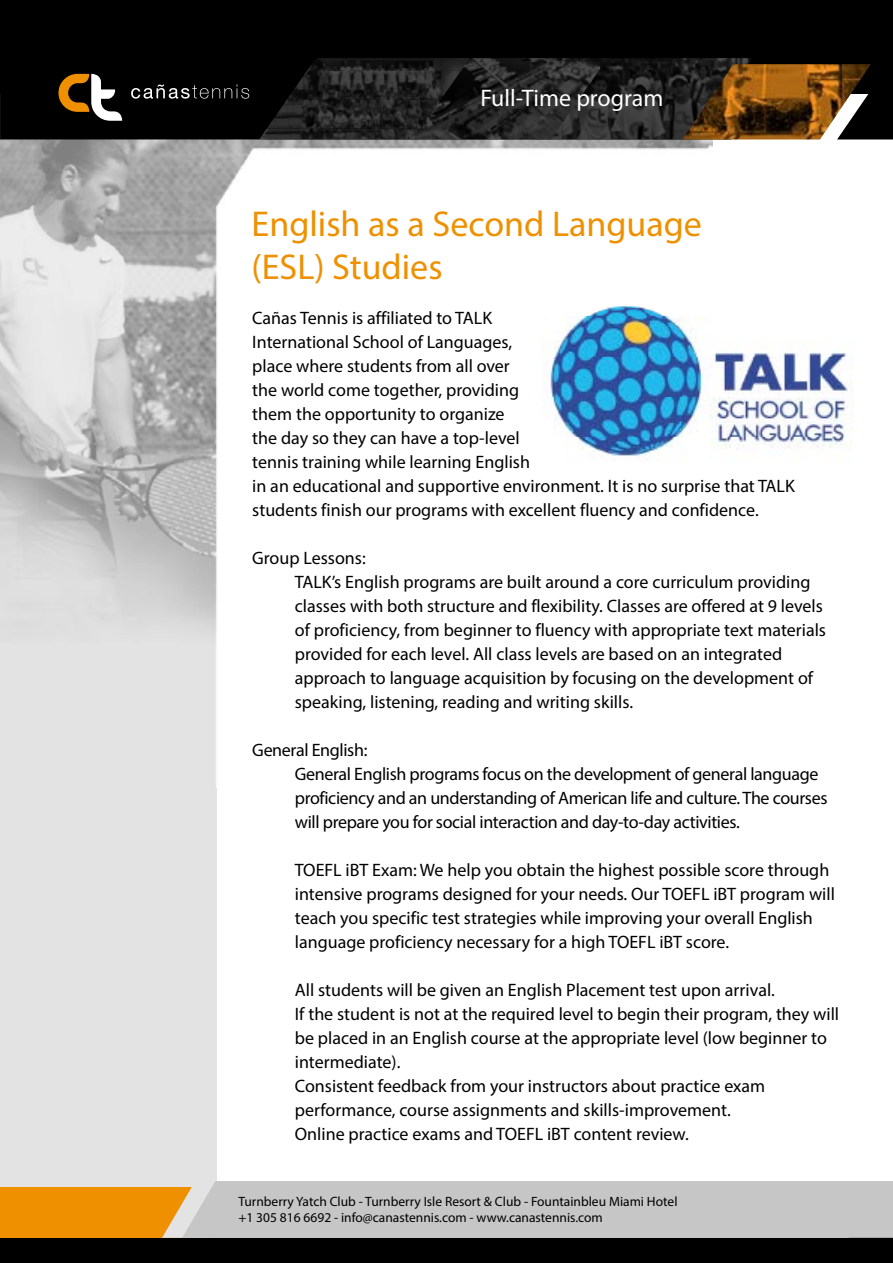
<style>
.page{position:relative;width:893px;height:1263px;background:#fff}
.page>*{position:absolute;margin:0;border:0;box-sizing:border-box;transform-origin:0 0}
.t1{font:36px/43.2px "Myriad Pro";color:#ef9000}
.t2{font:24px "Myriad Pro";color:#fff}
.t3{font:18px/24px "Myriad Pro";color:#000}
.t4{font:18px/24px "Myriad Pro";letter-spacing:-.02em;color:#000}
.t5{font:13.5px/16.2px "Myriad Pro";color:#000}
</style>
<div class="page">
<div style="left:0;top:216px;width:216px;height:1013px;background:#e3e3e3"></div>
<img style="left:0;top:139px;width:712px;height:497px">
<div style="left:0;top:0;width:893px;height:94px;background:#000"></div>
<div style="left:0;top:73px;width:287px;height:66px;background:#000"></div>
<img style="left:600px;top:58px;width:151px;height:81px">
<img style="left:421px;top:58px;width:179px;height:81px">
<img style="left:307px;top:58px;width:163px;height:13px">
<img style="left:287px;top:71px;width:174px;height:29px">
<img style="left:267px;top:100px;width:174px;height:29px">
<img style="left:259px;top:129px;width:162px;height:10px">
<svg style="left:871px;top:94px;width:22px;height:45px"></svg>
<svg style="left:58px;top:74px;width:64px;height:47px"></svg>
<svg style="left:131px;top:84px;width:118px;height:15px"></svg>
<div style="left:0;top:1230px;width:893px;height:33px;background:#000"></div>
<div style="left:0;top:1187px;width:213px;height:51px;background:#ef9000"></div>
<div style="left:162px;top:1181px;width:731px;height:57px;background:#c6c6c6"></div>
<img style="left:682px;top:64px;width:189px;height:75px">
<img style="left:542px;top:276px;width:311px;height:189px">
<h2 class="t2" style="left:480px;top:84px;width:184px">Full-Time program</h2>
<h1 class="t1" style="left:252px;top:202px;width:452px">English as a Second Language (ESL) Studies</h1>
<p class="t3" style="left:252px;top:306px;width:544px">Cañas Tennis is affiliated to TALK<br>International School of Languages,<br>place where students from all over<br>the world come together, providing<br>them the opportunity to organize<br>the day so they can have a top-level<br>tennis training while learning English<br>in an educational and supportive environment. It is no surprise that TALK students finish our programs with excellent fluency and confidence.</p>
<p class="t3" style="left:295px;top:546px;width:533px;text-indent:-43px">Group Lessons:<br>TALK’s English programs are built around a core curriculum providing classes with both structure and flexibility. Classes are offered at 9 levels of proficiency, from beginner to fluency with appropriate text materials provided for each level. All class levels are based on an integrated approach to language acquisition by focusing on the development of speaking, listening, reading and writing skills.</p>
<p class="t4" style="left:295px;top:738px;width:534px;text-indent:-43px">General English:<br>General English programs focus on the development of general language proficiency and an understanding of American life and culture. The courses will prepare you for social interaction and day-to-day activities.</p>
<p class="t3" style="left:295px;top:858px;width:542px">TOEFL iBT Exam: We help you obtain the highest possible score through intensive programs designed for your needs. Our TOEFL iBT program will teach you specific test strategies while improving your overall English language proficiency necessary for a high TOEFL iBT score.</p>
<p class="t3" style="left:295px;top:978px;width:546px">All students will be given an English Placement test upon arrival.<br>If the student is not at the required level to begin their program, they will be placed in an English course at the appropriate level (low beginner to intermediate).<br>Consistent feedback from your instructors about practice exam performance, course assignments and skills-improvement.<br>Online practice exams and TOEFL iBT content review.</p>
<p class="t5" style="left:238px;top:1193px;width:441px">Turnberry Yatch Club - Turnberry Isle Resort &amp; Club - Fountainbleu Miami Hotel +1 305 816 6692 - info@canastennis.com - www.canastennis.com</p>
</div>
